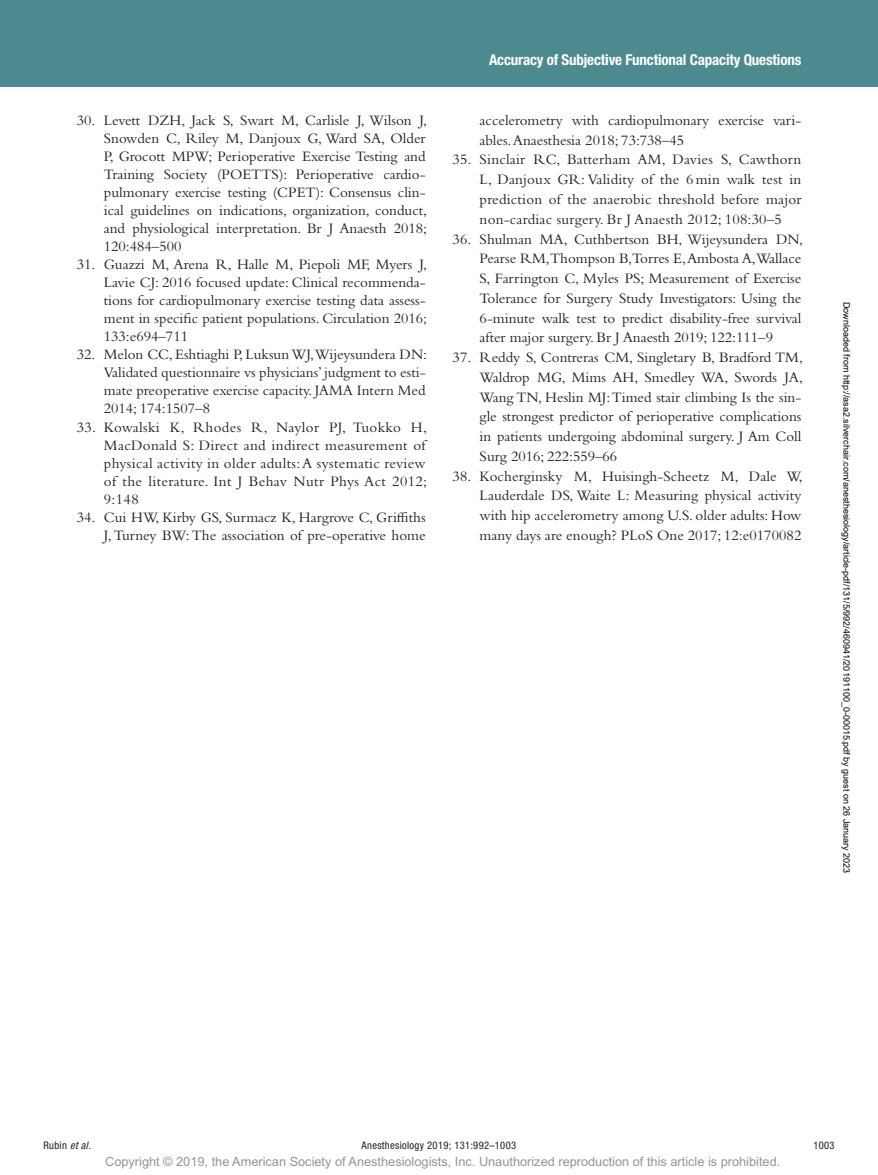
<style>
.page{position:relative;width:878px;height:1175px;background:#fff}
.page>*{position:absolute;margin:0;border:0;box-sizing:border-box;transform-origin:0 0}
.t1{font:15px/18px "Bembo Std";color:#231f20;text-align:justify}
.t2{font:700 condensed 15px "Helvetica Neue LT Std";letter-spacing:-.01em;color:#fff}
.t3{font:12.75px "Arial MT Std";color:#939598}
.t4{font:condensed 10.5px "Helvetica Neue LT Std";letter-spacing:.03em;color:#231f20}
.t5{font:9px "Arial";color:#000}
.s1{font-style:italic}
</style>
<div class="page">
<div style="left:0;top:0;width:878px;height:86px;background:#4d8a90"></div>
<p class="t1" style="left:104px;top:111px;width:325px;text-indent:-27px">30. Levett DZH, Jack S, Swart M, Carlisle J, Wilson J, Snowden C, Riley M, Danjoux G, Ward SA, Older P, Grocott MPW; Perioperative Exercise Testing and Training Society (POETTS): Perioperative cardio&shy;pulmonary exercise testing (CPET): Consensus clin&shy;ical guidelines on indications, organization, conduct, and physiological interpretation. Br J Anaesth 2018; 120:484–500</p>
<p class="t1" style="left:104px;top:255px;width:325px;text-indent:-27px">31. Guazzi M, Arena R, Halle M, Piepoli MF, Myers J, Lavie CJ: 2016 focused update: Clinical recommenda&shy;tions for cardiopulmonary exercise testing data assess&shy;ment in specific patient populations. Circulation 2016; 133:e694–711</p>
<p class="t1" style="left:104px;top:345px;width:325px;text-indent:-27px">32. Melon CC, Eshtiaghi P, Luksun WJ,Wijeysundera DN:<br>Validated questionnaire vs physicians’ judgment to esti&shy;mate preoperative exercise capacity. JAMA Intern Med 2014; 174:1507–8</p>
<p class="t1" style="left:104px;top:417px;width:325px;text-indent:-27px">33. Kowalski K, Rhodes R, Naylor PJ, Tuokko H, MacDonald S: Direct and indirect measurement of physical activity in older adults: A systematic review of the literature. Int J Behav Nutr Phys Act 2012; 9:148</p>
<p class="t1" style="left:77px;top:508px;width:350px;text-align:right">34. Cui HW, Kirby GS, Surmacz K, Hargrove C, Griffiths<br>J, Turney BW: The association of pre-operative home</p>
<p class="t2" style="left:489px;top:51px;width:314px">Accuracy of Subjective Functional Capacity Questions</p>
<p class="t1" style="left:479px;top:110px;width:323px;line-height:19.8px">accelerometry with cardiopulmonary exercise vari&shy;ables. Anaesthesia 2018; 73:738–45</p>
<p class="t1" style="left:479px;top:150px;width:323px;line-height:19.8px;text-indent:-27px">35. Sinclair RC, Batterham AM, Davies S, Cawthorn L, Danjoux GR: Validity of the 6min walk test in prediction of the anaerobic threshold before major non-cardiac surgery. Br J Anaesth 2012; 108:30–5</p>
<p class="t1" style="left:479px;top:229px;width:325px;line-height:19.8px;text-indent:-27px">36. Shulman MA, Cuthbertson BH, Wijeysundera DN, Pearse RM,Thompson B,Torres E, Ambosta A,Wallace S, Farrington C, Myles PS; Measurement of Exercise Tolerance for Surgery Study Investigators: Using the 6-minute walk test to predict disability-free survival after major surgery. Br J Anaesth 2019; 122:111–9</p>
<p class="t1" style="left:479px;top:347px;width:325px;line-height:19.8px;text-indent:-27px">37. Reddy S, Contreras CM, Singletary B, Bradford TM, Waldrop MG, Mims AH, Smedley WA, Swords JA, Wang TN, Heslin MJ: Timed stair climbing Is the sin&shy;gle strongest predictor of perioperative complications in patients undergoing abdominal surgery. J Am Coll Surg 2016; 222:559–66</p>
<p class="t1" style="left:479px;top:466px;width:325px;line-height:19.8px;text-indent:-27px">38. Kocherginsky M, Huisingh-Scheetz M, Dale W, Lauderdale DS, Waite L: Measuring physical activity with hip accelerometry among U.S. older adults: How many days are enough? PLoS One 2017; 12:e0170082</p>
<p class="t5" style="left:850px;top:302px;width:573px;rotate:90deg">Downloaded from http://asa2.silverchair.com/anesthesiology/article-pdf/131/5/992/460941/20191100_0-00015.pdf by guest on 26 January 2023</p>
<p class="t4" style="left:44px;top:1139px;width:49px">Rubin <span class="s1">et al.</span></p>
<p class="t4" style="left:361px;top:1139px;width:156px">Anesthesiology 2019; 131:992–1003</p>
<p class="t4" style="left:813px;top:1139px;width:23px">1003</p>
<p class="t3" style="left:105px;top:1154px;width:676px">Copyright © 2019, the American Society of Anesthesiologists, Inc. Unauthorized reproduction of this article is prohibited.</p>
</div>
